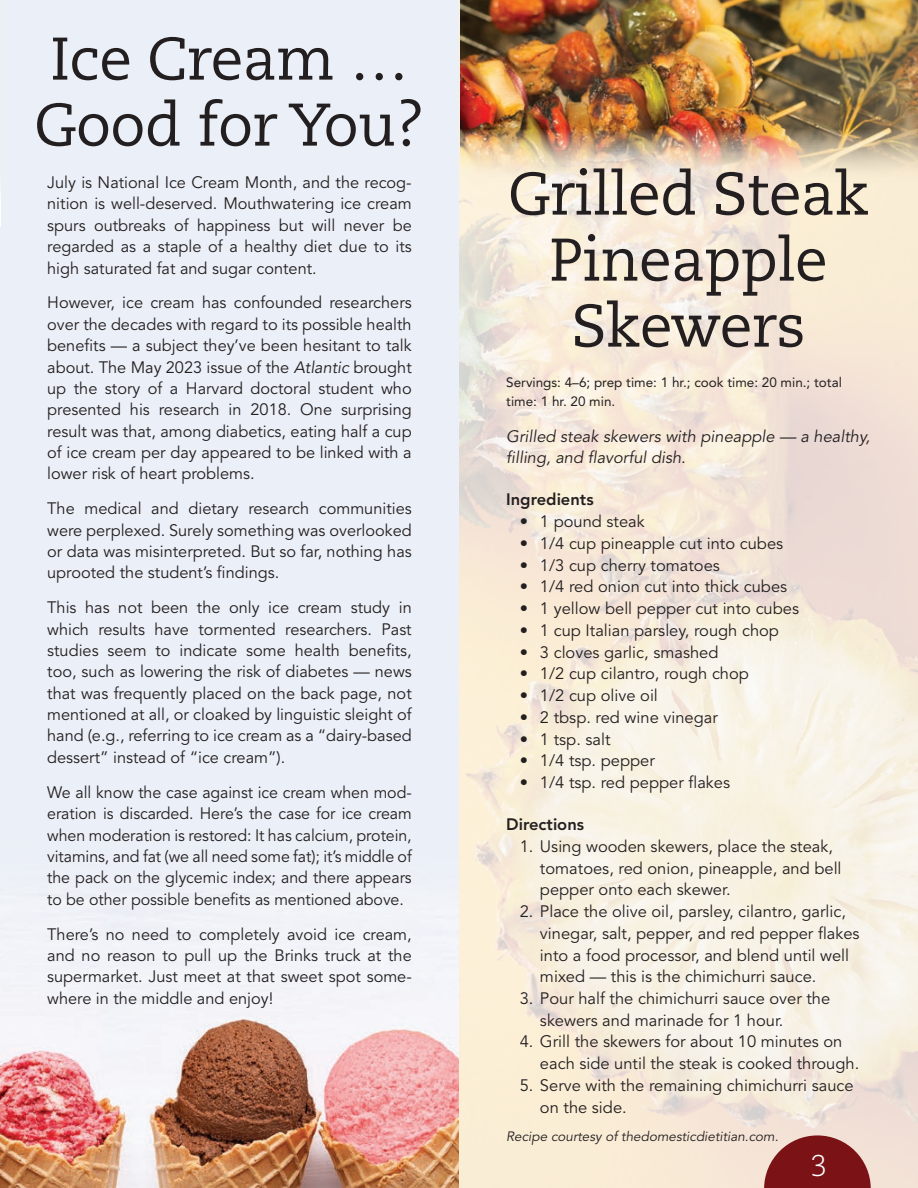
<style>
.page{position:relative;width:918px;height:1188px;background:#fff}
.page>*{position:absolute;margin:0;border:0;box-sizing:border-box;transform-origin:0 0}
.t1{font:60px/66px "Caecilia LT Std";letter-spacing:-.01em;color:#231f20}
.t2{font:300 30px "Caecilia LT Std";color:#fff}
.t3{font:16.5px/21.3px "Avenir LT Std";color:#231f20;text-align:justify}
.t4{font:italic 16.5px/21.8px "Avenir LT Std";color:#231f20}
.t5{font:800 16.5px "Avenir LT Std";color:#231f20}
.t6{font:13.5px/19.5px "Avenir LT Std";color:#231f20}
.t7{font:italic 13.5px "Avenir LT Std";color:#231f20}
.s1{font-style:italic}
</style>
<div class="page">
<div style="left:1px;top:0;width:458px;height:951px;background:#ebeff7"></div>
<img style="left:0;top:829px;width:459px;height:359px">
<svg style="left:764px;top:1135px;width:107px;height:53px;background:#954141"></svg>
<img style="left:460px;top:0;width:458px;height:183px">
<h1 class="t1" style="left:34px;top:27px;width:392px">Ice Cream …<br>Good for You?</h1>
<p class="t3" style="left:47px;top:172px;width:366px">July is National Ice Cream Month, and the recog&shy;nition is well-deserved. Mouthwatering ice cream spurs outbreaks of happiness but will never be regarded as a staple of a healthy diet due to its high saturated fat and sugar content.</p>
<p class="t3" style="left:47px;top:293px;width:366px">However, ice cream has confounded researchers over the decades with regard to its possible health benefits — a subject they’ve been hesitant to talk about. The May 2023 issue of the <span class="s1">Atlantic</span> brought up the story of a Harvard doctoral student who presented his research in 2018. One surprising result was that, among diabetics, eating half a cup of ice cream per day appeared to be linked with a lower risk of heart problems.</p>
<p class="t3" style="left:47px;top:498px;width:366px">The medical and dietary research communities were perplexed. Surely something was overlooked or data was misinterpreted. But so far, nothing has uprooted the student’s findings.</p>
<p class="t3" style="left:47px;top:597px;width:366px">This has not been the only ice cream study in which results have tormented researchers. Past studies seem to indicate some health benefits, too, such as lowering the risk of diabetes — news that was frequently placed on the back page, not mentioned at all, or cloaked by linguistic sleight of hand (e.g., referring to ice cream as a “dairy-based dessert” instead of “ice cream”).</p>
<p class="t3" style="left:47px;top:782px;width:366px">We all know the case against ice cream when mod&shy;eration is discarded. Here’s the case for ice cream when moderation is restored: It has calcium, protein, vitamins, and fat (we all need some fat); it’s middle of the pack on the glycemic index; and there appears to be other possible benefits as mentioned above.</p>
<p class="t3" style="left:47px;top:924px;width:366px">There’s no need to completely avoid ice cream, and no reason to pull up the Brinks truck at the supermarket. Just meet at that sweet spot some&shy;where in the middle and enjoy!</p>
<h1 class="t1" style="left:508px;top:162px;width:362px;text-align:center">Grilled Steak<br>Pineapple<br>Skewers</h1>
<p class="t6" style="left:506px;top:372px;width:337px">Servings: 4–6; prep time: 1 hr.; cook time: 20 min.; total time: 1 hr. 20 min.</p>
<p class="t4" style="left:506px;top:425px;width:365px">Grilled steak skewers with pineapple — a healthy, filling, and flavorful dish.</p>
<p class="t5" style="left:506px;top:490px;width:89px">Ingredients</p>
<p class="t3" style="left:520px;top:511px;width:127px">• 1 pound steak</p>
<p class="t3" style="left:520px;top:533px;width:265px">• 1/4 cup pineapple cut into cubes</p>
<p class="t3" style="left:520px;top:555px;width:202px">• 1/3 cup cherry tomatoes</p>
<p class="t3" style="left:520px;top:576px;width:269px">• 1/4 red onion cut into thick cubes</p>
<p class="t3" style="left:520px;top:598px;width:281px">• 1 yellow bell pepper cut into cubes</p>
<p class="t3" style="left:520px;top:620px;width:261px">• 1 cup Italian parsley, rough chop</p>
<p class="t3" style="left:520px;top:642px;width:200px">• 3 cloves garlic, smashed</p>
<p class="t3" style="left:520px;top:663px;width:231px">• 1/2 cup cilantro, rough chop</p>
<p class="t3" style="left:520px;top:685px;width:140px">• 1/2 cup olive oil</p>
<p class="t3" style="left:520px;top:707px;width:200px">• 2 tbsp. red wine vinegar</p>
<p class="t3" style="left:520px;top:729px;width:92px">• 1 tsp. salt</p>
<p class="t3" style="left:520px;top:750px;width:137px">• 1/4 tsp. pepper</p>
<p class="t3" style="left:520px;top:772px;width:212px">• 1/4 tsp. red pepper flakes</p>
<p class="t5" style="left:506px;top:815px;width:79px">Directions</p>
<p class="t3" style="left:540px;top:836px;width:303px;line-height:21.8px;text-align:left;text-indent:-20px">1. Using wooden skewers, place the steak, tomatoes, red onion, pineapple, and bell pepper onto each skewer.</p>
<p class="t3" style="left:540px;top:901px;width:321px;line-height:21.8px;text-align:left;text-indent:-20px">2. Place the olive oil, parsley, cilantro, garlic, vinegar, salt, pepper, and red pepper flakes into a food processor, and blend until well mixed — this is the chimichurri sauce.</p>
<p class="t3" style="left:540px;top:988px;width:292px;line-height:21.8px;text-indent:-20px">3. Pour half the chimichurri sauce over the skewers and marinade for 1 hour.</p>
<p class="t3" style="left:540px;top:1031px;width:321px;line-height:21.8px;text-indent:-20px">4. Grill the skewers for about 10 minutes on each side until the steak is cooked through.</p>
<p class="t3" style="left:540px;top:1075px;width:315px;line-height:21.8px;text-indent:-20px">5. Serve with the remaining chimichurri sauce on the side.</p>
<p class="t7" style="left:506px;top:1129px;width:274px">Recipe courtesy of thedomesticdietitian.com.</p>
<h2 class="t2" style="left:811px;top:1149px;width:18px">3</h2>
</div>
